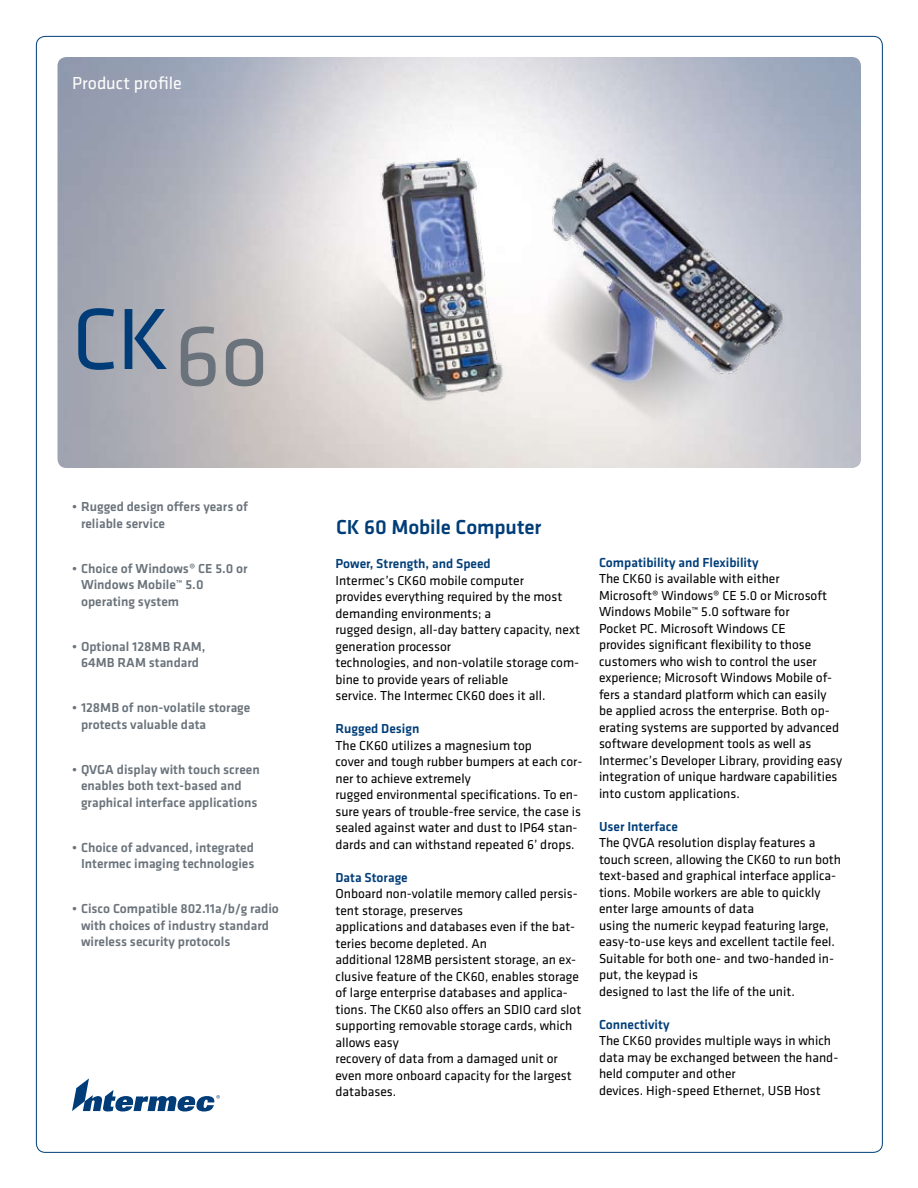
<style>
.page{position:relative;width:918px;height:1188px;background:#fff}
.page>*{position:absolute;margin:0;border:0;box-sizing:border-box;transform-origin:0 0}
.t1{font:90px "Klavika";color:#003d78}
.t2{font:500 21px "Klavika";letter-spacing:-.005em;color:#003d78}
.t3{font:18px "Klavika";color:#fff}
.t4{font:13.5px/16.5px "Klavika";color:#000}
.t5{font:500 13.5px/16.5px "Klavika";color:#6a737b}
.t6{font:500 13.5px "Klavika";color:#003d78}
.s1{color:#6a737b}
</style>
<div class="page">
<svg style="left:72px;top:1078px;width:148px;height:33px"></svg>
<img style="left:320px;top:103px;width:490px;height:353px">
<h3 class="t3" style="left:72px;top:71px;width:111px">Product profile</h3>
<h1 class="t1" style="left:72px;top:280px;width:198px">CK<span class="s1">60</span></h1>
<p class="t5" style="left:81px;top:498px;width:169px;text-indent:-9px">• Rugged design offers years of reliable service</p>
<p class="t5" style="left:81px;top:560px;width:168px;text-indent:-9px">• Choice of Windows® CE 5.0 or<br>Windows Mobile™ 5.0 operating system</p>
<p class="t5" style="left:72px;top:638px;width:135px;text-align:center">• Optional 128MB RAM,<br>64MB RAM standard</p>
<p class="t5" style="left:81px;top:699px;width:171px;text-indent:-9px">• 128MB of non-volatile storage protects valuable data</p>
<p class="t5" style="left:81px;top:761px;width:180px;text-indent:-9px">• QVGA display with touch screen enables both text-based and graphical interface applications</p>
<p class="t5" style="left:72px;top:839px;width:184px;text-align:right">• Choice of advanced, integrated<br>Intermec imaging technologies</p>
<p class="t5" style="left:81px;top:900px;width:199px;text-indent:-9px">• Cisco Compatible 802.11a/b/g radio with choices of industry standard wireless security protocols</p>
<h2 class="t2" style="left:336px;top:513px;width:207px">CK 60 Mobile Computer</h2>
<p class="t6" style="left:336px;top:555px;width:157px">Power, Strength, and Speed</p>
<p class="t4" style="left:336px;top:571px;width:246px">Intermec’s CK60 mobile computer<br>provides everything required by the most demanding environments; a<br>rugged design, all-day battery capacity, next generation processor<br>technologies, and non-volatile storage com&shy;bine to provide years of reliable<br>service. The Intermec CK60 does it all.</p>
<p class="t6" style="left:336px;top:720px;width:85px">Rugged Design</p>
<p class="t4" style="left:336px;top:736px;width:248px">The CK60 utilizes a magnesium top<br>cover and tough rubber bumpers at each cor&shy;ner to achieve extremely<br>rugged environmental specifications. To en&shy;sure years of trouble-free service, the case is sealed against water and dust to IP64 stan&shy;dards and can withstand repeated 6’ drops.</p>
<p class="t6" style="left:336px;top:868px;width:74px">Data Storage</p>
<p class="t4" style="left:336px;top:885px;width:247px">Onboard non-volatile memory called persis&shy;tent storage, preserves<br>applications and databases even if the bat&shy;teries become depleted. An<br>additional 128MB persistent storage, an ex&shy;clusive feature of the CK60, enables storage of large enterprise databases and applica&shy;tions. The CK60 also offers an SDIO card slot supporting removable storage cards, which allows easy<br>recovery of data from a damaged unit or even more onboard capacity for the largest databases.</p>
<p class="t6" style="left:599px;top:553px;width:161px">Compatibility and Flexibility</p>
<p class="t4" style="left:599px;top:570px;width:245px">The CK60 is available with either Microsoft® Windows® CE 5.0 or Microsoft Windows Mobile™ 5.0 software for<br>Pocket PC. Microsoft Windows CE<br>provides significant flexibility to those customers who wish to control the user experience; Microsoft Windows Mobile of&shy;fers a standard platform which can easily be applied across the enterprise. Both op&shy;erating systems are supported by advanced software development tools as well as Intermec’s Developer Library, providing easy integration of unique hardware capabilities into custom applications.</p>
<p class="t6" style="left:599px;top:817px;width:80px">User Interface</p>
<p class="t4" style="left:599px;top:834px;width:244px">The QVGA resolution display features a touch screen, allowing the CK60 to run both text-based and graphical interface applica&shy;tions. Mobile workers are able to quickly enter large amounts of data<br>using the numeric keypad featuring large, easy-to-use keys and excellent tactile feel.<br>Suitable for both one- and two-handed in&shy;put, the keypad is<br>designed to last the life of the unit.</p>
<p class="t6" style="left:599px;top:1015px;width:72px">Connectivity</p>
<p class="t4" style="left:599px;top:1032px;width:241px">The CK60 provides multiple ways in which data may be exchanged between the hand&shy;held computer and other<br>devices. High-speed Ethernet, USB Host</p>
</div>
